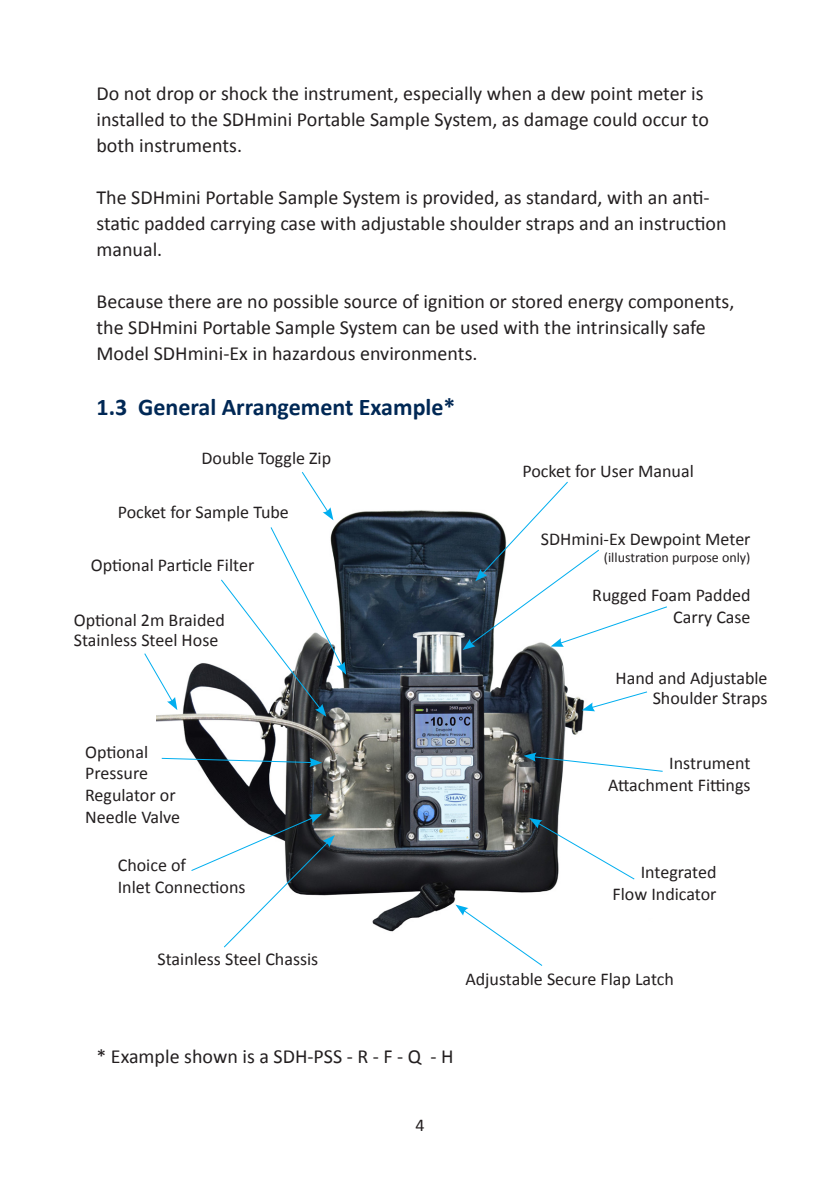
<style>
.page{position:relative;width:840px;height:1191px;background:#fff}
.page>*{position:absolute;margin:0;border:0;box-sizing:border-box;transform-origin:0 0}
.Sub_heading{font:700 24px "Calibri";color:#002855}
.Content{font:20px/26px "Calibri";color:#231f20}
.t1{font:18px/21.6px "Calibri";color:#231f20;text-align:right}
.t2{font:14px "Calibri";color:#231f20}
</style>
<div class="page">
<img style="left:156px;top:510px;width:439px;height:422px">
<svg style="left:581px;top:690px;width:67px;height:21px"></svg>
<svg style="left:523px;top:752px;width:140px;height:20px"></svg>
<svg style="left:220px;top:526px;width:126px;height:190px"></svg>
<svg style="left:301px;top:472px;width:32px;height:48px"></svg>
<svg style="left:462px;top:481px;width:205px;height:169px"></svg>
<svg style="left:455px;top:904px;width:88px;height:62px"></svg>
<svg style="left:144px;top:652px;width:33px;height:58px"></svg>
<svg style="left:161px;top:757px;width:161px;height:10px"></svg>
<svg style="left:190px;top:814px;width:144px;height:134px"></svg>
<svg style="left:529px;top:818px;width:106px;height:62px"></svg>
<p class="Content" style="left:96px;top:80px;width:613px">Do not drop or shock the instrument, especially when a dew point meter is installed to the SDHmini Portable Sample System, as damage could occur to both instruments.</p>
<p class="Content" style="left:96px;top:184px;width:631px">The SDHmini Portable Sample System is provided, as standard, with an anti&shy;static padded carrying case with adjustable shoulder straps and an instruction manual.</p>
<p class="Content" style="left:96px;top:288px;width:639px">Because there are no possible source of ignition or stored energy components, the SDHmini Portable Sample System can be used with the intrinsically safe<br>Model SDHmini-Ex in hazardous environments.</p>
<p class="Sub_heading" style="left:96px;top:392px;width:360px">1.3 General Arrangement Example*</p>
<p class="t1" style="left:201px;top:447px;width:131px">Double Toggle Zip</p>
<p class="t1" style="left:118px;top:501px;width:172px">Pocket for Sample Tube</p>
<p class="t1" style="left:91px;top:554px;width:165px">Optional Particle Filter</p>
<p class="t1" style="left:74px;top:609px;width:152px">Optional 2m Braided</p>
<p class="t1" style="left:74px;top:629px;width:146px">Stainless Steel Hose</p>
<p class="t1" style="left:85px;top:741px;width:97px;text-align:left">Optional<br>Pressure<br>Regulator or<br>Needle Valve</p>
<p class="t1" style="left:118px;top:854px;width:70px">Choice of</p>
<p class="t1" style="left:118px;top:876px;width:129px">Inlet Connections</p>
<p class="t1" style="left:157px;top:948px;width:162px">Stainless Steel Chassis</p>
<p class="t1" style="left:522px;top:460px;width:173px">Pocket for User Manual</p>
<p class="t1" style="left:540px;top:528px;width:211px">SDHmini-Ex Dewpoint Meter</p>
<p class="t2" style="left:603px;top:548px;width:148px">(illustration purpose only)</p>
<p class="t1" style="left:592px;top:585px;width:160px">Rugged Foam Padded<br>Carry Case</p>
<p class="t1" style="left:615px;top:668px;width:153px;line-height:20px">Hand and Adjustable<br>Shoulder Straps</p>
<p class="t1" style="left:607px;top:752px;width:144px">Instrument<br>Attachment Fittings</p>
<p class="t1" style="left:612px;top:861px;width:105px">Integrated<br>Flow Indicator</p>
<p class="t1" style="left:465px;top:968px;width:210px">Adjustable Secure Flap Latch</p>
<p class="Content" style="left:96px;top:1043px;width:358px">* Example shown is a SDH-PSS - R - F - Q - H</p>
<p class="t1" style="left:415px;top:1114px;width:11px">4</p>
</div>
